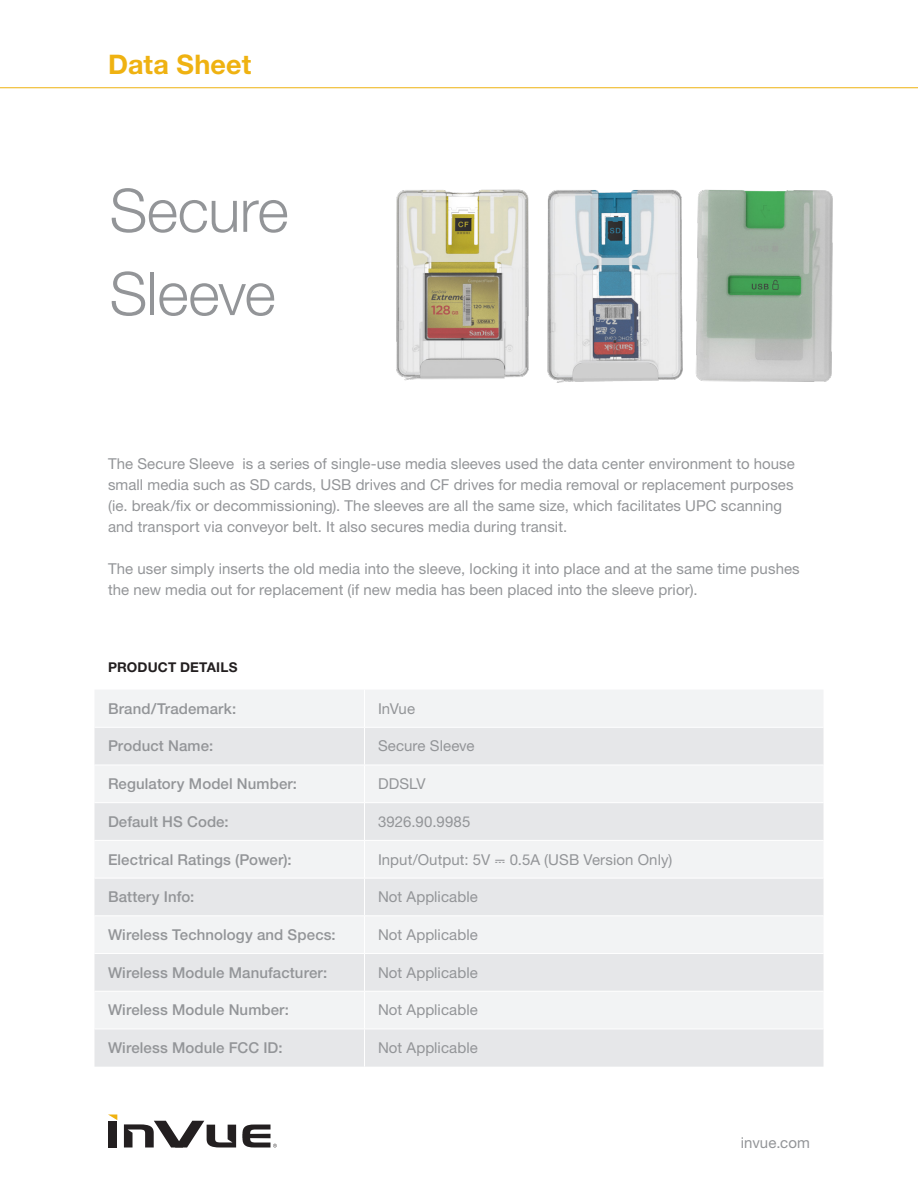
<style>
.page{position:relative;width:918px;height:1188px;background:#fff}
.page>*{position:absolute;margin:0;border:0;box-sizing:border-box;transform-origin:0 0}
.Subheading{font:300 60px "Helvetica Neue LT Std";letter-spacing:-.01em;color:#939598}
.t1{font:700 27px "Helvetica Neue LT Std";letter-spacing:.005em;color:#efb211}
.t2{font:15px/21px "Helvetica Neue LT Std";letter-spacing:.005em;color:#939598}
.t3{font:500 15px "Helvetica Neue LT Std";letter-spacing:.01em;color:#939598}
.t4{font:700 13.5px "Helvetica Neue LT Std";letter-spacing:.015em;color:#231f20}
</style>
<div class="page">
<hr style="left:0;top:87px;width:918px;height:1px;background:#efb211">
<div style="left:109px;top:1121px;width:8px;height:26px;background:#231f20"></div>
<svg style="left:124px;top:1121px;width:112px;height:26px"></svg>
<svg style="left:109px;top:1115px;width:8px;height:5px"></svg>
<svg style="left:242px;top:1125px;width:35px;height:23px"></svg>
<div style="left:95px;top:690px;width:728px;height:37px;background:#f2f3f4"></div>
<svg style="left:94px;top:728px;width:730px;height:339px;fill:#e6e7e9"></svg>
<hr style="left:364px;top:690px;width:1px;height:37px;background:#fff">
<hr style="left:364px;top:728px;width:1px;height:37px;background:#fff">
<hr style="left:364px;top:765px;width:1px;height:37px;background:#fff">
<hr style="left:364px;top:803px;width:1px;height:37px;background:#fff">
<hr style="left:364px;top:841px;width:1px;height:37px;background:#fff">
<hr style="left:364px;top:878px;width:1px;height:38px;background:#fff">
<hr style="left:364px;top:916px;width:1px;height:37px;background:#fff">
<hr style="left:364px;top:954px;width:1px;height:37px;background:#fff">
<hr style="left:364px;top:992px;width:1px;height:37px;background:#fff">
<hr style="left:364px;top:1029px;width:1px;height:38px;background:#fff">
<hr style="left:94px;top:1029px;width:270px;height:1px;background:#fff">
<hr style="left:364px;top:1029px;width:460px;height:1px;background:#fff">
<hr style="left:94px;top:765px;width:270px;height:1px;background:#fff">
<hr style="left:364px;top:765px;width:460px;height:1px;background:#fff">
<hr style="left:94px;top:802px;width:270px;height:1px;background:#fff">
<hr style="left:364px;top:802px;width:460px;height:1px;background:#fff">
<hr style="left:94px;top:840px;width:270px;height:1px;background:#fff">
<hr style="left:364px;top:840px;width:460px;height:1px;background:#fff">
<hr style="left:94px;top:878px;width:270px;height:1px;background:#fff">
<hr style="left:364px;top:878px;width:460px;height:1px;background:#fff">
<hr style="left:94px;top:916px;width:270px;height:1px;background:#fff">
<hr style="left:364px;top:916px;width:460px;height:1px;background:#fff">
<hr style="left:94px;top:953px;width:270px;height:1px;background:#fff">
<hr style="left:364px;top:953px;width:460px;height:1px;background:#fff">
<hr style="left:94px;top:991px;width:270px;height:1px;background:#fff">
<hr style="left:364px;top:991px;width:460px;height:1px;background:#fff">
<img style="left:396px;top:189px;width:437px;height:194px">
<h2 class="t1" style="left:108px;top:48px;width:145px">Data Sheet</h2>
<p class="Subheading" style="left:110px;top:174px;width:181px">Secure</p>
<p class="Subheading" style="left:110px;top:257px;width:168px">Sleeve</p>
<p class="t2" style="left:108px;top:453px;width:688px">The Secure Sleeve is a series of single-use media sleeves used the data center environment to house small media such as SD cards, USB drives and CF drives for media removal or replacement purposes (ie. break/fix or decommissioning). The sleeves are all the same size, which facilitates UPC scanning and transport via conveyor belt. It also secures media during transit.</p>
<p class="t2" style="left:108px;top:558px;width:693px">The user simply inserts the old media into the sleeve, locking it into place and at the same time pushes the new media out for replacement (if new media has been placed into the sleeve prior).</p>
<p class="t4" style="left:108px;top:659px;width:131px">PRODUCT DETAILS</p>
<p class="t3" style="left:108px;top:699px;width:130px">Brand/Trademark:</p>
<p class="t2" style="left:378px;top:698px;width:39px">InVue</p>
<p class="t3" style="left:108px;top:737px;width:107px">Product Name:</p>
<p class="t2" style="left:378px;top:735px;width:98px">Secure Sleeve</p>
<p class="t3" style="left:108px;top:775px;width:191px">Regulatory Model Number:</p>
<p class="t2" style="left:378px;top:773px;width:49px">DDSLV</p>
<p class="t3" style="left:108px;top:813px;width:122px">Default HS Code:</p>
<p class="t2" style="left:378px;top:811px;width:94px">3926.90.9985</p>
<p class="t3" style="left:108px;top:850px;width:185px">Electrical Ratings (Power):</p>
<p class="t2" style="left:378px;top:849px;width:296px">Input/Output: 5V ⎓ 0.5A (USB Version Only)</p>
<p class="t3" style="left:108px;top:888px;width:88px">Battery Info:</p>
<p class="t2" style="left:378px;top:886px;width:101px">Not Applicable</p>
<p class="t3" style="left:108px;top:926px;width:229px">Wireless Technology and Specs:</p>
<p class="t2" style="left:378px;top:924px;width:101px">Not Applicable</p>
<p class="t3" style="left:108px;top:963px;width:221px">Wireless Module Manufacturer:</p>
<p class="t2" style="left:378px;top:962px;width:101px">Not Applicable</p>
<p class="t3" style="left:108px;top:1001px;width:182px">Wireless Module Number:</p>
<p class="t2" style="left:378px;top:999px;width:101px">Not Applicable</p>
<p class="t3" style="left:108px;top:1039px;width:176px">Wireless Module FCC ID:</p>
<p class="t2" style="left:378px;top:1037px;width:101px">Not Applicable</p>
<p class="t2" style="left:741px;top:1131px;width:71px">invue.com</p>
</div>
